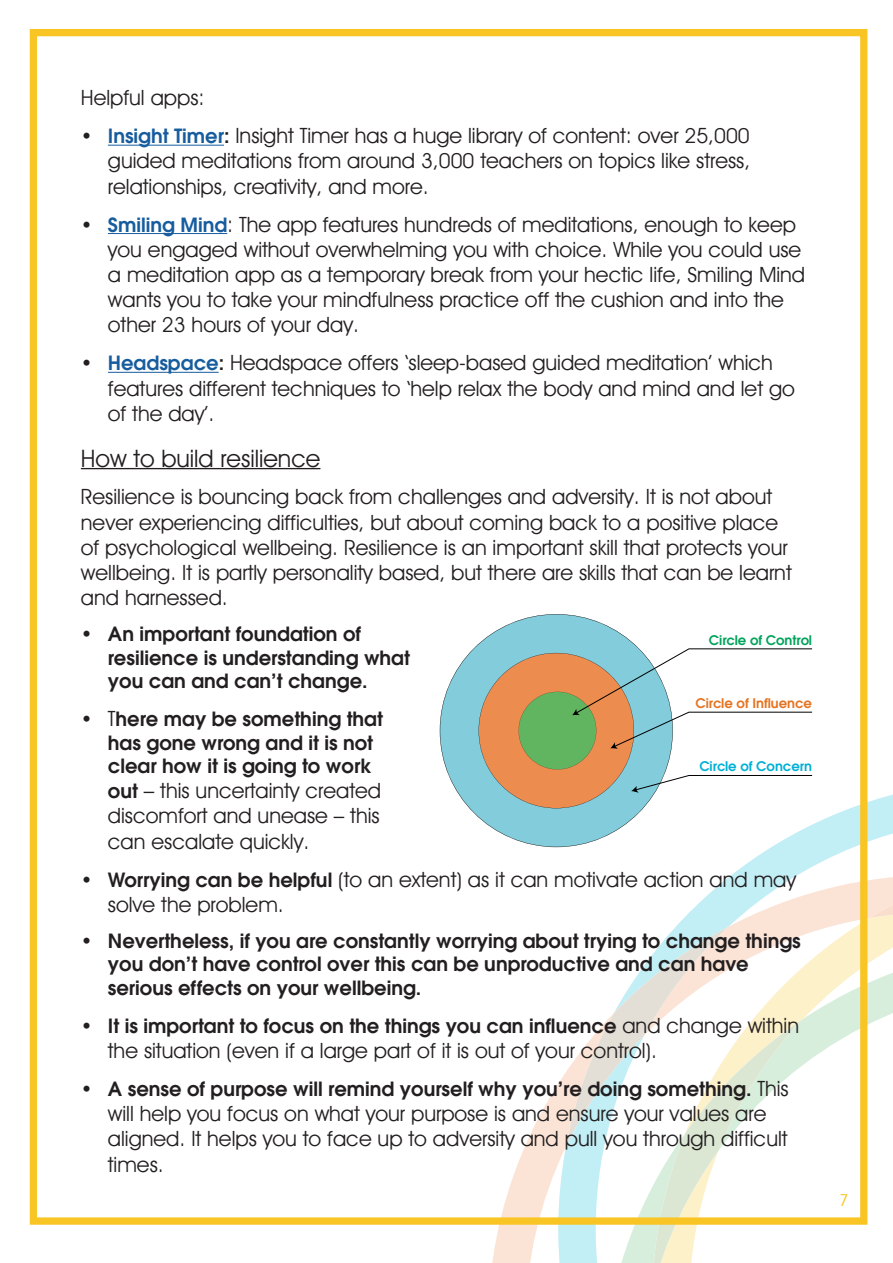
<style>
.page{position:relative;width:893px;height:1263px;background:#fff}
.page>*{position:absolute;margin:0;border:0;box-sizing:border-box;transform-origin:0 0}
.t1{font:24px "Avant Garde IT Cby BT";color:#231f20}
.t2{font:21px/25.2px "Avant Garde IT Cby BT";color:#231f20}
.t3{font:600 19.5px/23.4px "Avant Garde LT";color:#231f20}
.t4{font:16.5px "Avant Garde IT Cby BT";color:#f8c525}
.t5{font:600 13.2px "Avant Garde LT";color:#e67321}
.t6{font:600 13.2px "Avant Garde LT";color:#00a35c}
.t7{font:600 13.2px "Avant Garde LT";color:#00b0d6}
.s1{font-family:"Avant Garde LT";font-weight:600;font-size:19.5px}
.s2{font-family:"Avant Garde LT";font-weight:600;font-size:19.5px;color:#175d9e}
.s3{font-family:"Avant Garde IT Cby BT";font-weight:400;font-size:21px}
</style>
<div class="page">
<svg style="left:492px;top:1084px;width:66px;height:179px"></svg>
<svg style="left:558px;top:780px;width:335px;height:483px"></svg>
<svg style="left:652px;top:853px;width:241px;height:22px"></svg>
<svg style="left:566px;top:875px;width:132px;height:388px"></svg>
<svg style="left:698px;top:863px;width:195px;height:400px"></svg>
<div style="left:30px;top:29px;width:837px;height:1196px;border:7px solid #f8c525"></div>
<hr style="left:108px;top:145px;width:116px;height:1px;background:#175d9e">
<hr style="left:108px;top:233px;width:119px;height:1px;background:#175d9e">
<hr style="left:108px;top:372px;width:111px;height:1px;background:#175d9e">
<hr style="left:81px;top:468px;width:239px;height:1px;background:#231f20">
<svg style="left:440px;top:614px;width:233px;height:233px;fill:#82ccdb"></svg>
<svg style="left:479px;top:648px;width:333px;height:160px"></svg>
<p class="t2" style="left:81px;top:85px;width:125px">Helpful apps:</p>
<p class="t2" style="left:108px;top:123px;width:644px;text-align:justify;text-indent:-27px"><span class="s1">•</span> <span class="s2">Insight Timer</span><span class="s1">:</span> Insight Timer has a huge library of content: over 25,000 guided meditations from around 3,000 teachers on topics like stress, relationships, creativity, and more.</p>
<p class="t2" style="left:108px;top:211px;width:699px;text-indent:-27px"><span class="s1">•</span> <span class="s2">Smiling Mind</span>: The app features hundreds of meditations, enough to keep you engaged without overwhelming you with choice. While you could use a meditation app as a temporary break from your hectic life, Smiling Mind wants you to take your mindfulness practice off the cushion and into the other 23 hours of your day.</p>
<p class="t2" style="left:108px;top:350px;width:688px;text-indent:-27px"><span class="s1">•</span> <span class="s2">Headspace</span><span class="s1">:</span> Headspace offers ‘sleep-based guided meditation’ which features different techniques to ‘help relax the body and mind and let go of the day’.</p>
<p class="t1" style="left:81px;top:443px;width:241px">How to build resilience</p>
<p class="t2" style="left:81px;top:484px;width:712px">Resilience is bouncing back from challenges and adversity. It is not about never experiencing difficulties, but about coming back to a positive place of psychological wellbeing. Resilience is an important skill that protects your wellbeing. It is partly personality based, but there are skills that can be learnt and harnessed.</p>
<p class="t3" style="left:108px;top:622px;width:304px;text-indent:-27px">• An important foundation of resilience is understanding what you can and can’t change.</p>
<p class="t3" style="left:108px;top:707px;width:277px;text-indent:-27px">• <span class="s3">T</span>here may be something that has gone wrong and it is not clear how it is going to work</p>
<p class="t2" style="left:108px;top:778px;width:275px;text-align:justify"><span class="s1">out</span> – this uncertainty created discomfort and unease – this can escalate quickly.</p>
<p class="t2" style="left:108px;top:866px;width:690px;text-indent:-27px"><span class="s1">• Worrying can be helpful</span> (to an extent) as it can motivate action and may solve the problem.</p>
<p class="t3" style="left:108px;top:929px;width:694px;text-indent:-27px">• Nevertheless, if you are constantly worrying about trying to change things you don’t have control over this can be unproductive and can have serious effects on your wellbeing.</p>
<p class="t3" style="left:81px;top:1013px;width:720px">• It is important to focus on the things you can influence <span class="s3">and change within</span></p>
<p class="t2" style="left:108px;top:1038px;width:551px">the situation (even if a large part of it is out of your control).</p>
<p class="t3" style="left:81px;top:1077px;width:709px">• A sense of purpose will remind yourself why you’re doing something. <span class="s3">This</span></p>
<p class="t2" style="left:108px;top:1101px;width:681px">will help you focus on what your purpose is and ensure your values are aligned. It helps you to face up to adversity and pull you through difficult times.</p>
<p class="t6" style="left:709px;top:631px;width:105px">Circle of Control</p>
<p class="t5" style="left:695px;top:694px;width:118px">Circle of Influence</p>
<p class="t7" style="left:699px;top:758px;width:114px">Circle of Concern</p>
<p class="t4" style="left:839px;top:1190px;width:11px">7</p>
</div>
